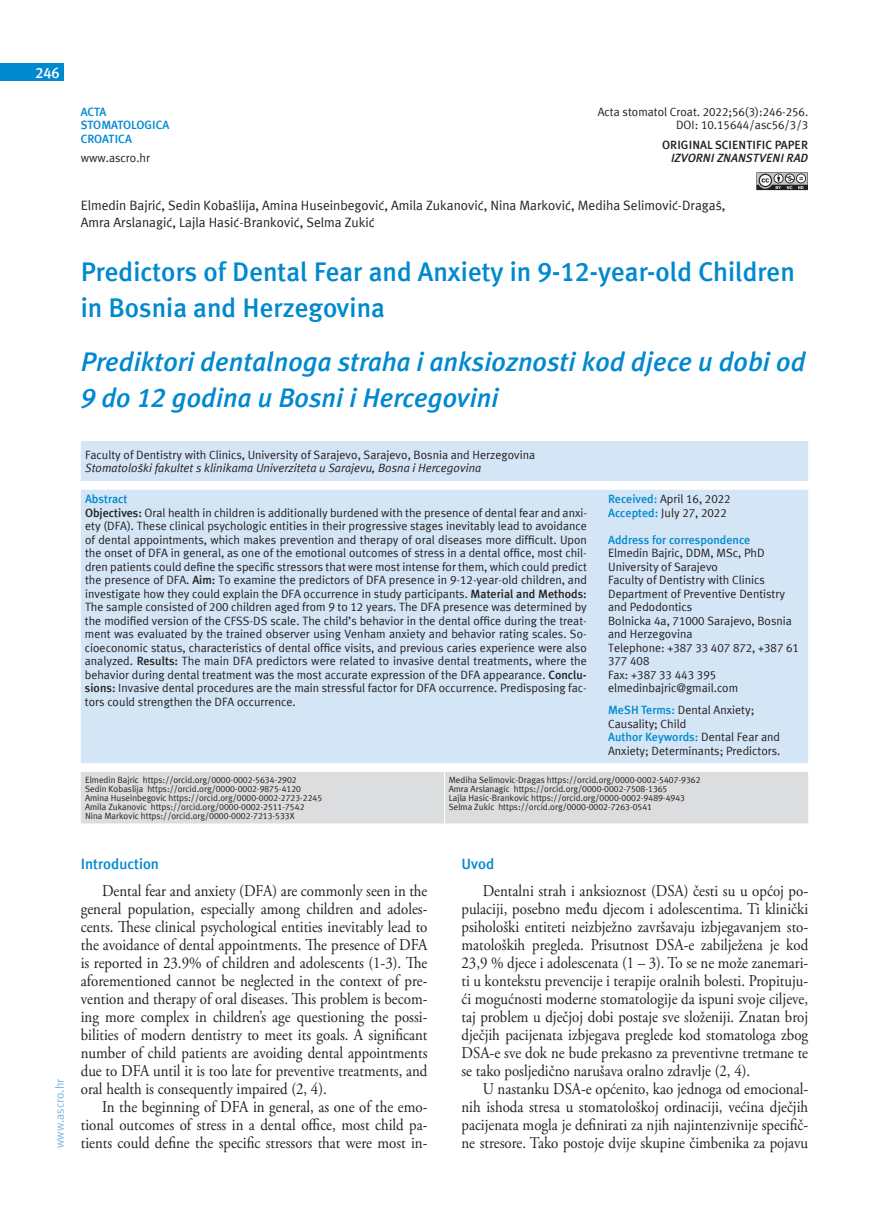
<style>
.page{position:relative;width:872px;height:1212px;background:#fff}
.page>*{position:absolute;margin:0;border:0;box-sizing:border-box;transform-origin:0 0}
.t1{font:italic 700 27px/36px "Meta ASC";color:#0089cf}
.t2{font:700 27px/36px "Meta ASC";color:#0089cf}
.t3{font:16.5px/18px "Adobe Garamond Pro";color:#231f20;text-align:justify;scale:.9 1}
.t4{font:700 15px "Meta ASC";color:#0089cf}
.t5{font:700 15px "Meta ASC";color:#fff}
.t6{font:13.5px/16.5px "Meta ASC";color:#231f20}
.t7{font:12px/13.5px "Meta ASC";color:#231f20}
.t8{font:italic 12px "Meta ASC";color:#231f20}
.t9{font:700 12px/13.5px "Meta ASC";color:#0089cf}
.t10{font:700 12px "Meta ASC";letter-spacing:.005em;color:#231f20}
.t11{font:italic 700 12px "Meta ASC";letter-spacing:.005em;color:#231f20}
.t12{font:12px "Meta ASC";color:#77b6e4}
.t13{font:9px/9px "Meta ASC";color:#231f20}
.s1{font-weight:700;color:#0089cf}
.s2{font-weight:700}
</style>
<div class="page">
<div style="left:0;top:64px;width:64px;height:17px;background:#0089cf"></div>
<div style="left:81px;top:441px;width:727px;height:40px;background:#d4e6f6"></div>
<div style="left:81px;top:489px;width:727px;height:274px;background:#d4e6f6"></div>
<div style="left:81px;top:772px;width:727px;height:51px;background:#dcdddf"></div>
<hr style="left:444px;top:772px;width:1px;height:51px;background:#fff">
<svg style="left:756px;top:172px;width:52px;height:18px"></svg>
<p class="t5" style="left:35px;top:64px;width:26px">246</p>
<p class="t12" style="left:53px;top:1148px;width:71px;rotate:-90deg">www.ascro.hr</p>
<p class="t7" style="left:598px;top:105px;width:212px;text-align:right">Acta stomatol Croat. 2022;56(3):246-256.<br>DOI: 10.15644/asc56/3/3</p>
<p class="t10" style="left:662px;top:138px;width:147px">ORIGINAL SCIENTIFIC PAPER</p>
<p class="t11" style="left:671px;top:151px;width:139px">IZVORNI ZNANSTVENI RAD</p>
<p class="t6" style="left:81px;top:197px;width:646px">Elmedin Bajrić, Sedin Kobašlija, Amina Huseinbegović, Amila Zukanović, Nina Marković, Mediha Selimović-Dragaš,<br>Amra Arslanagić, Lajla Hasić-Branković, Selma Zukić</p>
<h1 class="t2" style="left:81px;top:253px;width:715px">Predictors of Dental Fear and Anxiety in 9-12-year-old Children in Bosnia and Herzegovina</h1>
<h1 class="t1" style="left:81px;top:343px;width:726px">Prediktori dentalnoga straha i anksioznosti kod djece u dobi od<br>9 do 12 godina u Bosni i Hercegovini</h1>
<p class="t9" style="left:81px;top:105px;width:90px">ACTA<br>STOMATOLOGICA<br>CROATICA</p>
<p class="t7" style="left:81px;top:151px;width:71px">www.ascro.hr</p>
<p class="t7" style="left:85px;top:448px;width:451px">Faculty of Dentistry with Clinics, University of Sarajevo, Sarajevo, Bosnia and Herzegovina</p>
<p class="t8" style="left:85px;top:461px;width:398px">Stomatološki fakultet s klinikama Univerziteta u Sarajevu, Bosna i Hercegovina</p>
<p class="t7" style="left:85px;top:492px;width:503px"><span class="s1">Abstract<br></span><span class="s2">Objectives:</span> Oral health in children is additionally burdened with the presence of dental fear and anxi&shy;ety (DFA). These clinical psychologic entities in their progressive stages inevitably lead to avoidance of dental appointments, which makes prevention and therapy of oral diseases more difficult. Upon the onset of DFA in general, as one of the emotional outcomes of stress in a dental office, most chil&shy;dren patients could define the specific stressors that were most intense for them, which could predict the presence of DFA. <span class="s2">Aim:</span> To examine the predictors of DFA presence in 9-12-year-old children, and investigate how they could explain the DFA occurrence in study participants. <span class="s2">Material and Methods:<br></span>The sample consisted of 200 children aged from 9 to 12 years. The DFA presence was determined by the modified version of the CFSS-DS scale. The child’s behavior in the dental office during the treat&shy;ment was evaluated by the trained observer using Venham anxiety and behavior rating scales. So&shy;cioeconomic status, characteristics of dental office visits, and previous caries experience were also analyzed. <span class="s2">Results:</span> The main DFA predictors were related to invasive dental treatments, where the behavior during dental treatment was the most accurate expression of the DFA appearance. <span class="s2">Conclu&shy;sions:</span> Invasive dental procedures are the main stressful factor for DFA occurrence. Predisposing fac&shy;tors could strengthen the DFA occurrence.</p>
<p class="t7" style="left:608px;top:492px;width:124px"><span class="s1">Received:</span> April 16, 2022<br><span class="s1">Accepted:</span> July 27, 2022</p>
<p class="t9" style="left:608px;top:533px;width:144px">Address for correspondence</p>
<p class="t7" style="left:608px;top:546px;width:192px">Elmedin Bajric, DDM, MSc, PhD<br>University of Sarajevo<br>Faculty of Dentistry with Clinics<br>Department of Preventive Dentistry and Pedodontics<br>Bolnicka 4a, 71000 Sarajevo, Bosnia and Herzegovina<br>Telephone: +387 33 407 872, +387 61<br>377 408<br>Fax: +387 33 443 395 elmedinbajric@gmail.com</p>
<p class="t7" style="left:608px;top:703px;width:174px"><span class="s1">MeSH Terms:</span> Dental Anxiety;<br>Causality; Child<br><span class="s1">Author Keywords:</span> Dental Fear and<br>Anxiety; Determinants; Predictors.</p>
<p class="t13" style="left:85px;top:775px;width:239px">Elmedin Bajric https://orcid.org/0000-0002-5634-2902<br>Sedin Kobaslija https://orcid.org/0000-0002-9875-4120<br>Amina Huseinbegovic https://orcid.org/0000-0002-2723-2245<br>Amila Zukanovic https://orcid.org/0000-0002-2511-7542<br>Nina Markovic https://orcid.org/0000-0002-7213-533X</p>
<p class="t13" style="left:449px;top:775px;width:253px">Mediha Selimovic-Dragas https://orcid.org/0000-0002-5407-9362<br>Amra Arslanagic https://orcid.org/0000-0002-7508-1365<br>Lajla Hasic-Brankovic https://orcid.org/0000-0002-9489-4943<br>Selma Zukic https://orcid.org/0000-0002-7263-0541</p>
<p class="t4" style="left:81px;top:855px;width:80px">Introduction</p>
<p class="t3" style="left:81px;top:882px;width:387px;text-indent:21px">Dental fear and anxiety (DFA) are commonly seen in the general population, especially among children and adoles&shy;cents. These clinical psychological entities inevitably lead to the avoidance of dental appointments. The presence of DFA is reported in 23.9% of children and adolescents (1-3). The aforementioned cannot be neglected in the context of pre&shy;vention and therapy of oral diseases. This problem is becom&shy;ing more complex in children’s age questioning the possi&shy;bilities of modern dentistry to meet its goals. A significant number of child patients are avoiding dental appointments due to DFA until it is too late for preventive treatments, and oral health is consequently impaired (2, 4).</p>
<h2 class="t3" style="left:81px;top:1098px;width:387px;text-indent:21px">In the beginning of DFA in general, as one of the emo&shy;tional outcomes of stress in a dental office, most child pa&shy;tients could define the specific stressors that were most in-</h2>
<p class="t4" style="left:461px;top:855px;width:34px">Uvod</p>
<p class="t3" style="left:461px;top:882px;width:387px;text-indent:21px">Dentalni strah i anksioznost (DSA) česti su u općoj po&shy;pulaciji, posebno među djecom i adolescentima. Ti klinički psihološki entiteti neizbježno završavaju izbjegavanjem sto&shy;matoloških pregleda. Prisutnost DSA-e zabilježena je kod 23,9 % djece i adolescenata (1 – 3). To se ne može zanemari&shy;ti u kontekstu prevencije i terapije oralnih bolesti. Propituju&shy;ći mogućnosti moderne stomatologije da ispuni svoje ciljeve, taj problem u dječjoj dobi postaje sve složeniji. Znatan broj dječjih pacijenata izbjegava preglede kod stomatologa zbog DSA-e sve dok ne bude prekasno za preventivne tretmane te se tako posljedično narušava oralno zdravlje (2, 4).</p>
<p class="t3" style="left:461px;top:1080px;width:387px;text-indent:21px">U nastanku DSA-e općenito, kao jednoga od emocional&shy;nih ishoda stresa u stomatološkoj ordinaciji, većina dječjih pacijenata mogla je definirati za njih najintenzivnije specifič&shy;ne stresore. Tako postoje dvije skupine čimbenika za pojavu</p>
</div>
